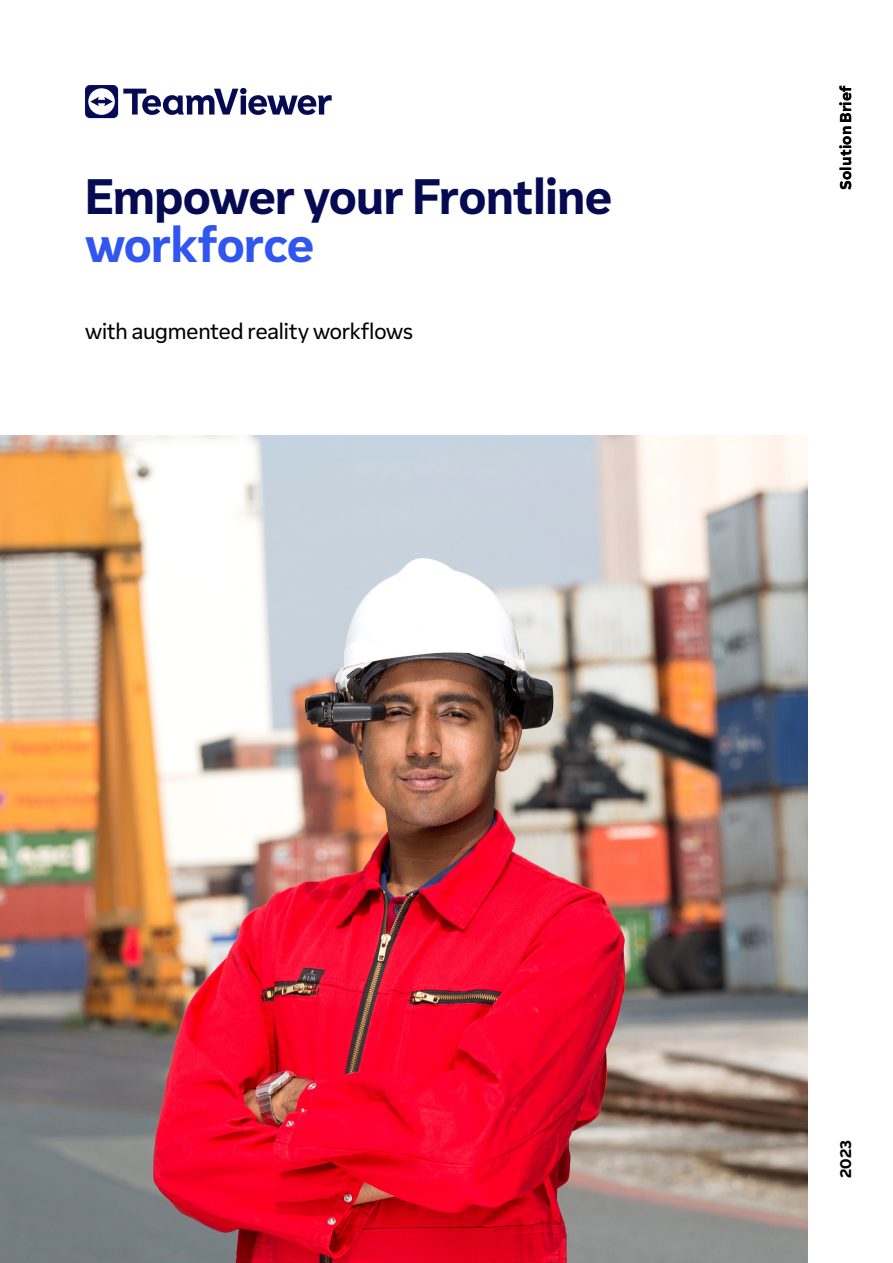
<style>
.page{position:relative;width:893px;height:1263px;background:#fff}
.page>*{position:absolute;margin:0;border:0;box-sizing:border-box;transform-origin:0 0}
.t1{font:700 43.5px "Team Viewer Sans Headline";letter-spacing:-.01em;color:#050a52}
.t2{font:700 43.5px "Team Viewer Sans Headline";letter-spacing:-.01em;color:#3056ef}
.t3{font:19.5px "Team Viewer Sans Headline";letter-spacing:-.01em;color:#000}
.t4{font:700 13.5px "Team Viewer Sans";letter-spacing:.015em;color:#000}
</style>
<div class="page">
<img style="left:0;top:435px;width:808px;height:828px">
<svg style="left:85px;top:85px;width:247px;height:33px"></svg>
<h1 class="t1" style="left:85px;top:161px;width:529px">Empower your Frontline</h1>
<h1 class="t2" style="left:85px;top:209px;width:231px">workforce</h1>
<p class="t3" style="left:85px;top:315px;width:329px">with augmented reality workflows</p>
<p class="t4" style="left:834px;top:190px;width:106px;rotate:-90deg">Solution Brief</p>
<p class="t4" style="left:834px;top:1178px;width:40px;rotate:-90deg">2023</p>
</div>
